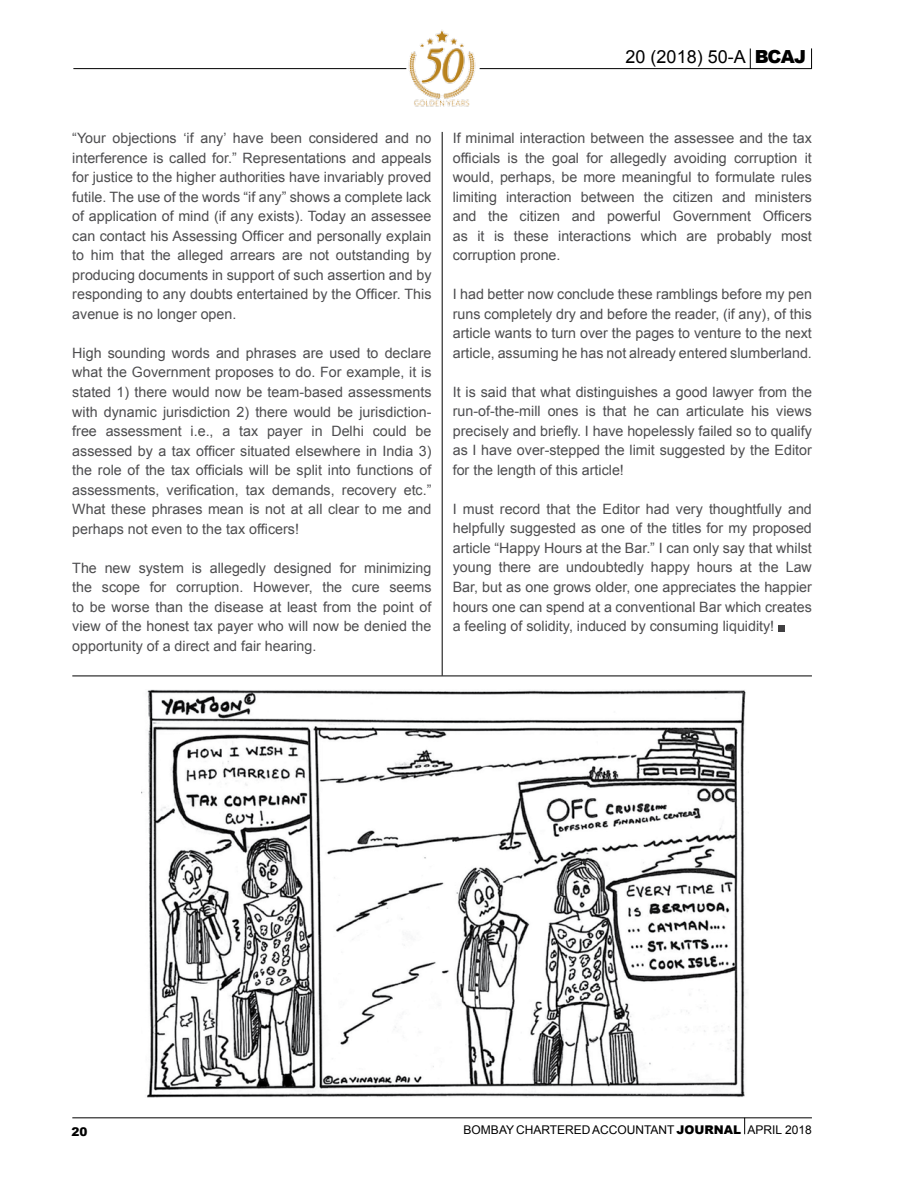
<style>
.page{position:relative;width:902px;height:1183px;background:#fff}
.page>*{position:absolute;margin:0;border:0;box-sizing:border-box;transform-origin:0 0}
.t1{font:18px "Arial";color:#000}
.t2{font:14.25px/19.5px "Arial";color:#4d4d4f;text-align:justify}
.t3{font:12px "Arial";color:#000}
.t4{font:900 12px "Arial";color:#000}
.s1{font-weight:900}
</style>
<div class="page">
<hr style="left:73px;top:68px;width:333px;height:1px;background:#000">
<svg style="left:811px;top:48px;width:1px;height:21px"></svg>
<svg style="left:750px;top:48px;width:1px;height:20px"></svg>
<hr style="left:72px;top:1117px;width:739px;height:1px;background:#000">
<svg style="left:744px;top:1117px;width:1px;height:16px"></svg>
<img style="left:397px;top:30px;width:87px;height:77px">
<hr style="left:479px;top:68px;width:332px;height:1px;background:#000">
<div style="left:778px;top:624px;width:6px;height:7px;background:#414042"></div>
<hr style="left:442px;top:132px;width:1px;height:543px;background:#000">
<hr style="left:72px;top:675px;width:739px;height:1px;background:#000">
<img style="left:141px;top:689px;width:605px;height:408px">
<p class="t1" style="left:625px;top:45px;width:182px">20 (2018) 50-A <span class="s1">BCAJ</span></p>
<p class="t2" style="left:72px;top:129px;width:360px">“Your objections ‘if any’ have been considered and no interference is called for.” Representations and appeals for justice to the higher authorities have invariably proved futile. The use of the words “if any” shows a complete lack of application of mind (if any exists). Today an assessee can contact his Assessing Officer and personally explain to him that the alleged arrears are not outstanding by producing documents in support of such assertion and by responding to any doubts entertained by the Officer. This avenue is no longer open.</p>
<p class="t2" style="left:72px;top:343px;width:360px">High sounding words and phrases are used to declare what the Government proposes to do. For example, it is stated 1) there would now be team-based assessments with dynamic jurisdiction 2) there would be jurisdiction&shy;free assessment i.e., a tax payer in Delhi could be assessed by a tax officer situated elsewhere in India 3) the role of the tax officials will be split into functions of assessments, verification, tax demands, recovery etc.” What these phrases mean is not at all clear to me and perhaps not even to the tax officers!</p>
<p class="t2" style="left:72px;top:558px;width:360px">The new system is allegedly designed for minimizing the scope for corruption. However, the cure seems to be worse than the disease at least from the point of view of the honest tax payer who will now be denied the opportunity of a direct and fair hearing.</p>
<p class="t2" style="left:452px;top:129px;width:360px">If minimal interaction between the assessee and the tax officials is the goal for allegedly avoiding corruption it would, perhaps, be more meaningful to formulate rules limiting interaction between the citizen and ministers and the citizen and powerful Government Officers as it is these interactions which are probably most corruption prone.</p>
<p class="t2" style="left:452px;top:284px;width:360px">I had better now conclude these ramblings before my pen runs completely dry and before the reader, (if any), of this article wants to turn over the pages to venture to the next article, assuming he has not already entered slumberland.</p>
<p class="t2" style="left:452px;top:382px;width:360px">It is said that what distinguishes a good lawyer from the run-of-the-mill ones is that he can articulate his views precisely and briefly. I have hopelessly failed so to qualify as I have over-stepped the limit suggested by the Editor for the length of this article!</p>
<p class="t2" style="left:452px;top:499px;width:360px">I must record that the Editor had very thoughtfully and helpfully suggested as one of the titles for my proposed article “Happy Hours at the Bar.” I can only say that whilst young there are undoubtedly happy hours at the Law Bar, but as one grows older, one appreciates the happier hours one can spend at a conventional Bar which creates a feeling of solidity, induced by consuming liquidity!</p>
<p class="t4" style="left:71px;top:1122px;width:18px">20</p>
<p class="t3" style="left:463px;top:1121px;width:350px">BOMBAY CHARTERED ACCOUNTANT <span class="s1">JOURNAL</span> APRIL 2018</p>
</div>
